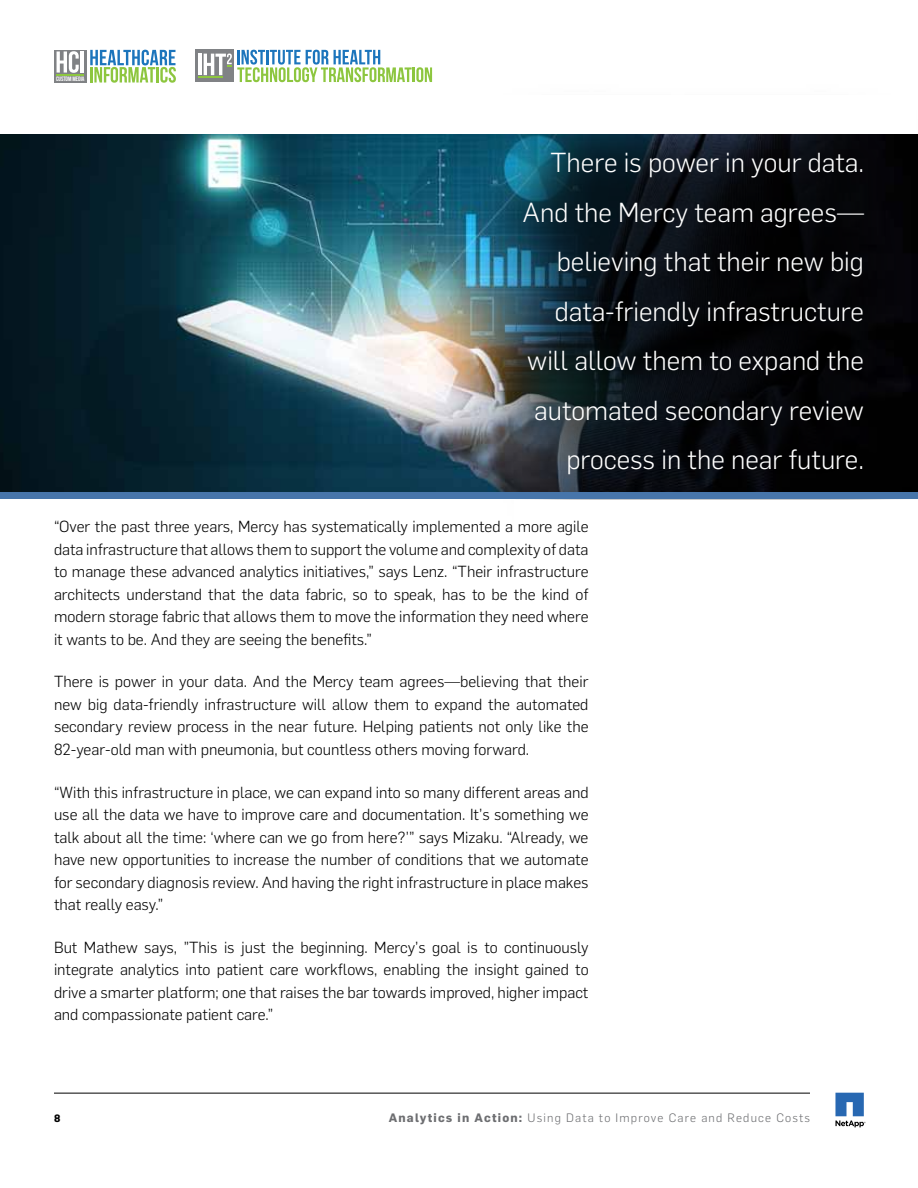
<style>
.page{position:relative;width:918px;height:1188px;background:#fff}
.page>*{position:absolute;margin:0;border:0;box-sizing:border-box;transform-origin:0 0}
.t1{font:300 27px/49.5px "Flama";color:#fff;text-align:right}
.t2{font:300 15.75px/22.5px "Flama";color:#000;text-align:justify}
.t3{font:300 12px "Flama";letter-spacing:.1em;color:#6d6e71}
.t4{font:700 10.5px "Flama";color:#000}
.t5{font:6.45px "Bebas Neue";letter-spacing:-.01em;color:#fff}
.s1{font-weight:700}
</style>
<div class="page">
<hr style="left:54px;top:1093px;width:756px;height:1px;background:#000">
<svg style="left:90px;top:50px;width:86px;height:33px"></svg>
<svg style="left:54px;top:50px;width:32px;height:32px"></svg>
<svg style="left:57px;top:51px;width:27px;height:24px"></svg>
<svg style="left:835px;top:1093px;width:31px;height:34px"></svg>
<div style="left:195px;top:50px;width:39px;height:32px;background:#808285"></div>
<svg style="left:198px;top:50px;width:234px;height:32px"></svg>
<img style="left:0;top:134px;width:457px;height:358px">
<div style="left:457px;top:84px;width:461px;height:457px;background:#000;opacity:.75"></div>
<div style="left:514px;top:500px;width:404px;height:39px;background:#fff"></div>
<div style="left:0;top:492px;width:918px;height:7px;background:#4775aa"></div>
<div style="left:469px;top:95px;width:447px;height:39px;background:#fff"></div>
<p class="t5" style="left:56px;top:75px;width:30px">CUSTOM MEDIA</p>
<h1 class="t1" style="left:522px;top:137px;width:343px">There is power in your data.<br>And the Mercy team agrees— believing that their new big data-friendly infrastructure will allow them to expand the automated secondary review process in the near future.</h1>
<p class="t2" style="left:54px;top:514px;width:536px">“Over the past three years, Mercy has systematically implemented a more agile data infrastructure that allows them to support the volume and complexity of data to manage these advanced analytics initiatives,” says Lenz. “Their infrastructure architects understand that the data fabric, so to speak, has to be the kind of modern storage fabric that allows them to move the information they need where it wants to be. And they are seeing the benefits.”</p>
<p class="t2" style="left:54px;top:670px;width:536px">There is power in your data. And the Mercy team agrees—believing that their new big data-friendly infrastructure will allow them to expand the automated secondary review process in the near future. Helping patients not only like the 82-year-old man with pneumonia, but countless others moving forward.</p>
<p class="t2" style="left:54px;top:780px;width:536px">“With this infrastructure in place, we can expand into so many different areas and use all the data we have to improve care and documentation. It’s something we talk about all the time: ‘where can we go from here?’” says Mizaku. “Already, we have new opportunities to increase the number of conditions that we automate for secondary diagnosis review. And having the right infrastructure in place makes that really easy.”</p>
<p class="t2" style="left:54px;top:935px;width:536px">But Mathew says, ”This is just the beginning. Mercy’s goal is to continuously integrate analytics into patient care workflows, enabling the insight gained to drive a smarter platform; one that raises the bar towards improved, higher impact and compassionate patient care.”</p>
<p class="t4" style="left:54px;top:1110px;width:8px">8</p>
<p class="t3" style="left:389px;top:1109px;width:423px"><span class="s1">Analytics in Action:</span> Using Data to Improve Care and Reduce Costs</p>
</div>
